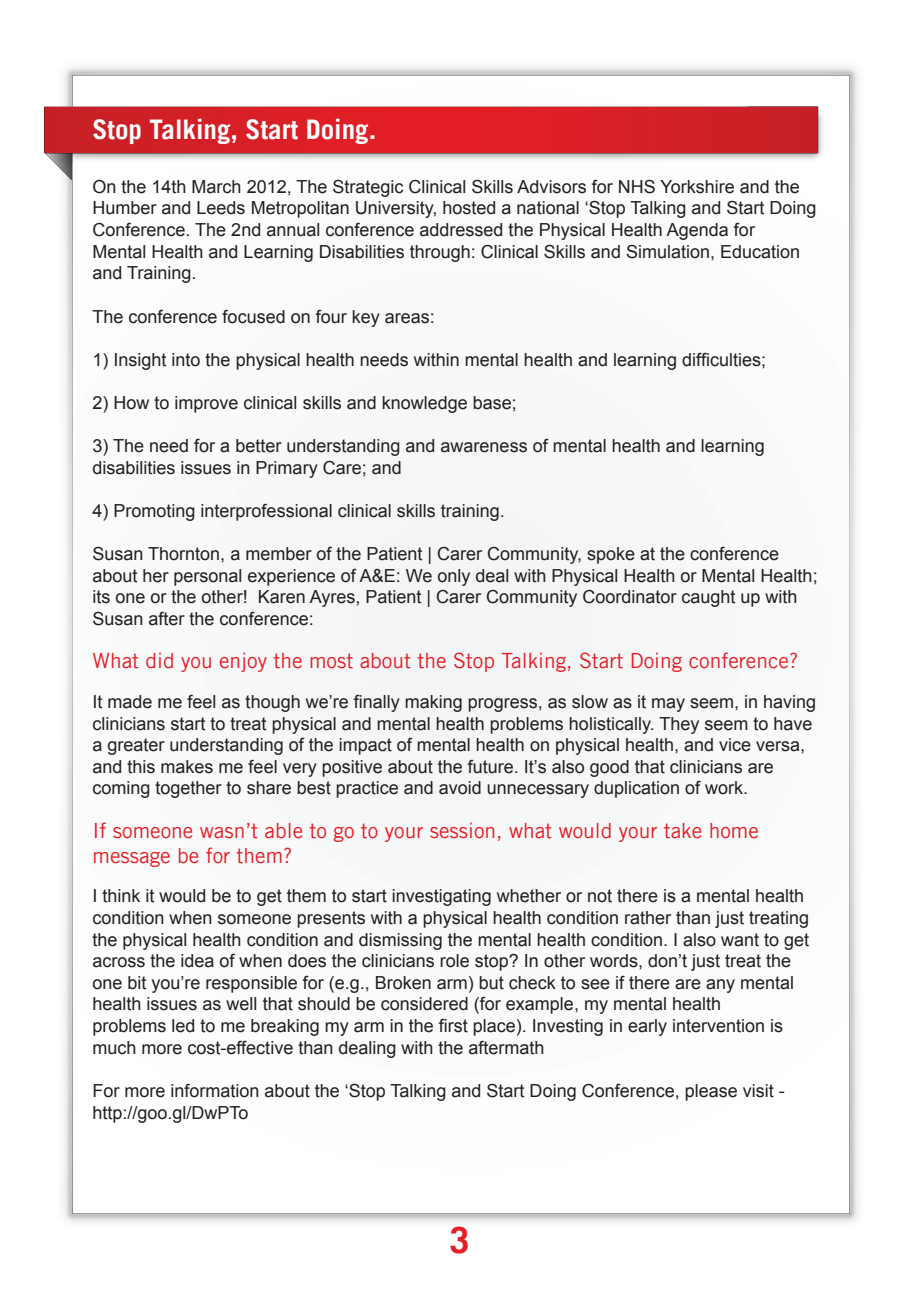
<style>
.page{position:relative;width:919px;height:1289px;background:#fff}
.page>*{position:absolute;margin:0;border:0;box-sizing:border-box;transform-origin:0 0}
.t1{font:700 36px "Trade Gothic LT";color:#e41e25}
.t2{font:700 27px "Trade Gothic LT";color:#fff}
.t3{font:21px/25.2px "Trade Gothic LT";color:#e61e24}
.t4{font:18px/21.6px "Arial";color:#231f20}
</style>
<div class="page">
<img style="left:63px;top:66px;width:797px;height:1158px">
<img style="left:44px;top:79px;width:801px;height:121px">
<h2 class="t2" style="left:92px;top:113px;width:285px">Stop Talking, Start Doing.</h2>
<p class="t4" style="left:92px;top:176px;width:725px">On the 14th March 2012, The Strategic Clinical Skills Advisors for NHS Yorkshire and the Humber and Leeds Metropolitan University, hosted a national ‘Stop Talking and Start Doing Conference. The 2nd annual conference addressed the Physical Health Agenda for<br>Mental Health and Learning Disabilities through: Clinical Skills and Simulation, Education and Training.</p>
<p class="t4" style="left:92px;top:305px;width:344px">The conference focused on four key areas:</p>
<p class="t4" style="left:92px;top:349px;width:675px">1) Insight into the physical health needs within mental health and learning difficulties;</p>
<p class="t4" style="left:92px;top:392px;width:426px">2) How to improve clinical skills and knowledge base;</p>
<p class="t4" style="left:92px;top:435px;width:674px">3) The need for a better understanding and awareness of mental health and learning disabilities issues in Primary Care; and</p>
<p class="t4" style="left:92px;top:500px;width:414px">4) Promoting interprofessional clinical skills training.</p>
<p class="t4" style="left:92px;top:543px;width:726px">Susan Thornton, a member of the Patient | Carer Community, spoke at the conference about her personal experience of A&amp;E: We only deal with Physical Health or Mental Health; its one or the other! Karen Ayres, Patient | Carer Community Coordinator caught up with Susan after the conference:</p>
<p class="t3" style="left:92px;top:648px;width:707px">What did you enjoy the most about the Stop Talking, Start Doing conference?</p>
<p class="t4" style="left:92px;top:691px;width:725px">It made me feel as though we’re finally making progress, as slow as it may seem, in having clinicians start to treat physical and mental health problems holistically. They seem to have a greater understanding of the impact of mental health on physical health, and vice versa, and this makes me feel very positive about the future. It’s also good that clinicians are coming together to share best practice and avoid unnecessary duplication of work.</p>
<p class="t3" style="left:92px;top:817px;width:667px">If someone wasn’t able to go to your session, what would your take home message be for them?</p>
<p class="t4" style="left:92px;top:885px;width:718px">I think it would be to get them to start investigating whether or not there is a mental health condition when someone presents with a physical health condition rather than just treating the physical health condition and dismissing the mental health condition. I also want to get across the idea of when does the clinicians role stop? In other words, don’t just treat the one bit you’re responsible for (e.g., Broken arm) but check to see if there are any mental health issues as well that should be considered (for example, my mental health<br>problems led to me breaking my arm in the first place). Investing in early intervention is much more cost-effective than dealing with the aftermath</p>
<p class="t4" style="left:92px;top:1079px;width:693px">For more information about the ‘Stop Talking and Start Doing Conference, please visit - http://goo.gl/DwPTo</p>
<h1 class="t1" style="left:449px;top:1217px;width:22px">3</h1>
</div>
